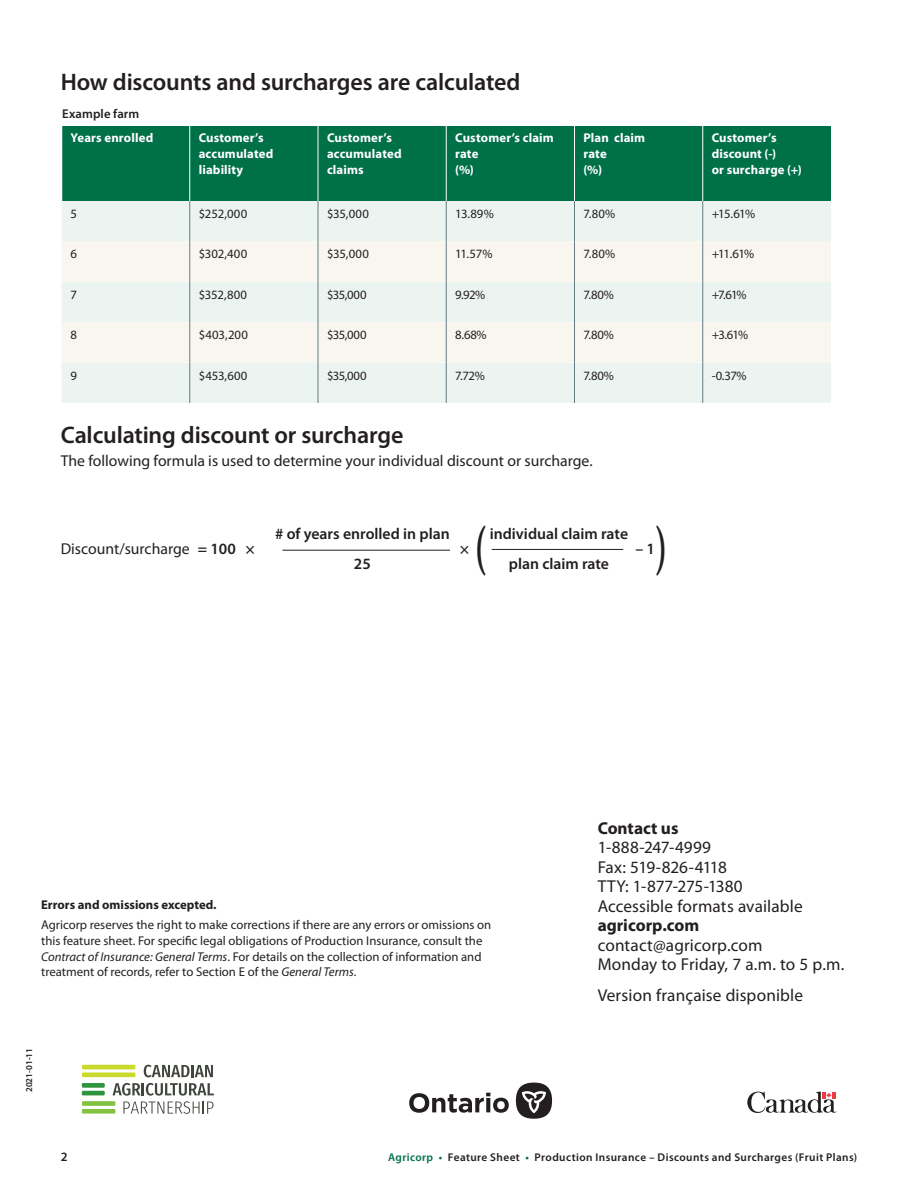
<style>
.page{position:relative;width:918px;height:1188px;background:#fff}
.page>*{position:absolute;margin:0;border:0;box-sizing:border-box;transform-origin:0 0}
.Body_Copy_with{font:700 57px "Minion Pro";color:#231f20;scale:.6 1}
.t1{font:600 24px "Myriad Pro";letter-spacing:-.01em;color:#231f20}
.t2{font:17.25px "Myriad Pro";letter-spacing:.005em;color:#231f20}
.t3{font:700 17.25px "Myriad Pro";color:#231f20}
.t4{font:17.25px "Myriad Pro";letter-spacing:-.04em;color:#231f20}
.Body_Copy_with-2{font:15.75px "Myriad Pro";color:#231f20}
.Body_Copy_with-3{font:600 15.75px "Myriad Pro";color:#231f20}
.Body_Copy_with-4{font:italic 600 15.75px "Myriad Pro";color:#231f20}
.Body_Copy{font:12.75px/15.8px "Myriad Pro";color:#231f20}
.B1{font:12.75px "Myriad Pro";letter-spacing:-.01em;color:#231f20}
.B1-2{font:700 12.75px/15.8px "Myriad Pro";letter-spacing:.01em;color:#fff}
.Body_Copy-2{font:700 12.75px "Myriad Pro";color:#231f20}
.B1-3{font:600 12.75px "Myriad Pro";letter-spacing:.01em;color:#231f20}
.t5{font:600 11.25px "Myriad Pro";letter-spacing:.035em;color:#231f20}
.t6{font:600 9px "Myriad Pro";color:#231f20}
.s1{font-style:italic}
.s2{color:#007049}
</style>
<div class="page">
<div style="left:62px;top:126px;width:769px;height:75px;background:#007049"></div>
<div style="left:62px;top:201px;width:769px;height:202px;background:#ebf4f1"></div>
<svg style="left:62px;top:241px;width:769px;height:122px;fill:#f8f6ef"></svg>
<hr style="left:446px;top:126px;width:1px;height:75px;background:#fff">
<hr style="left:189px;top:201px;width:1px;height:40px;background:#657b80">
<hr style="left:318px;top:201px;width:1px;height:40px;background:#657b80">
<hr style="left:446px;top:201px;width:1px;height:40px;background:#657b80">
<hr style="left:574px;top:201px;width:1px;height:40px;background:#657b80">
<hr style="left:702px;top:201px;width:1px;height:40px;background:#657b80">
<hr style="left:189px;top:241px;width:1px;height:41px;background:#657b80">
<hr style="left:318px;top:241px;width:1px;height:41px;background:#657b80">
<hr style="left:446px;top:241px;width:1px;height:41px;background:#657b80">
<hr style="left:574px;top:241px;width:1px;height:41px;background:#657b80">
<hr style="left:702px;top:241px;width:1px;height:41px;background:#657b80">
<hr style="left:189px;top:282px;width:1px;height:40px;background:#657b80">
<hr style="left:318px;top:282px;width:1px;height:40px;background:#657b80">
<hr style="left:446px;top:282px;width:1px;height:40px;background:#657b80">
<hr style="left:574px;top:282px;width:1px;height:40px;background:#657b80">
<hr style="left:702px;top:282px;width:1px;height:40px;background:#657b80">
<hr style="left:189px;top:322px;width:1px;height:41px;background:#657b80">
<hr style="left:318px;top:322px;width:1px;height:41px;background:#657b80">
<hr style="left:446px;top:322px;width:1px;height:41px;background:#657b80">
<hr style="left:574px;top:322px;width:1px;height:41px;background:#657b80">
<hr style="left:702px;top:322px;width:1px;height:41px;background:#657b80">
<hr style="left:189px;top:363px;width:1px;height:40px;background:#657b80">
<hr style="left:318px;top:363px;width:1px;height:40px;background:#657b80">
<hr style="left:446px;top:363px;width:1px;height:40px;background:#657b80">
<hr style="left:574px;top:363px;width:1px;height:40px;background:#657b80">
<hr style="left:702px;top:363px;width:1px;height:40px;background:#657b80">
<hr style="left:318px;top:126px;width:1px;height:75px;background:#fff">
<hr style="left:189px;top:126px;width:1px;height:75px;background:#fff">
<hr style="left:574px;top:126px;width:1px;height:75px;background:#fff">
<hr style="left:702px;top:126px;width:1px;height:75px;background:#fff">
<hr style="left:282px;top:550px;width:168px;height:1px;background:#231f20">
<hr style="left:492px;top:549px;width:131px;height:1px;background:#231f20">
<div style="left:82px;top:1109px;width:33px;height:5px;background:#82c240"></div>
<div style="left:82px;top:1101px;width:33px;height:5px;background:#82c240"></div>
<div style="left:82px;top:1072px;width:53px;height:5px;background:#c9d92e"></div>
<hr style="left:82px;top:1065px;width:53px;height:4px;background:#c9d92e">
<hr style="left:82px;top:1091px;width:23px;height:4px;background:#2e943d">
<div style="left:82px;top:1083px;width:23px;height:5px;background:#2e943d"></div>
<svg style="left:144px;top:1065px;width:69px;height:12px"></svg>
<svg style="left:113px;top:1083px;width:101px;height:31px"></svg>
<svg style="left:747px;top:1091px;width:90px;height:22px"></svg>
<svg style="left:409px;top:1093px;width:100px;height:20px"></svg>
<div style="left:516px;top:1083px;width:36px;height:36px;background:#231f20;border-radius:50%"></div>
<svg style="left:522px;top:1091px;width:24px;height:22px"></svg>
<h2 class="t1" style="left:61px;top:67px;width:461px">How discounts and surcharges are calculated</h2>
<p class="B1-3" style="left:62px;top:105px;width:79px">Example farm</p>
<p class="B1-2" style="left:70px;top:130px;width:84px">Years enrolled</p>
<p class="B1-2" style="left:199px;top:130px;width:76px">Customer’s accumulated liability</p>
<p class="B1-2" style="left:327px;top:130px;width:76px">Customer’s accumulated claims</p>
<p class="B1-2" style="left:455px;top:130px;width:100px">Customer’s claim rate<br>(%)</p>
<p class="B1-2" style="left:584px;top:130px;width:63px">Plan claim rate<br>(%)</p>
<p class="B1-2" style="left:712px;top:130px;width:92px">Customer’s discount (-)<br>or surcharge (+)</p>
<p class="B1" style="left:70px;top:206px;width:8px">5</p>
<p class="B1" style="left:199px;top:206px;width:50px">$252,000</p>
<p class="B1" style="left:327px;top:206px;width:43px">$35,000</p>
<p class="B1" style="left:455px;top:206px;width:40px">13.89%</p>
<p class="B1" style="left:584px;top:206px;width:33px">7.80%</p>
<p class="B1" style="left:712px;top:206px;width:45px">+15.61%</p>
<p class="B1" style="left:70px;top:246px;width:8px">6</p>
<p class="B1" style="left:199px;top:246px;width:50px">$302,400</p>
<p class="B1" style="left:327px;top:246px;width:43px">$35,000</p>
<p class="B1" style="left:455px;top:246px;width:39px">11.57%</p>
<p class="B1" style="left:584px;top:246px;width:33px">7.80%</p>
<p class="B1" style="left:712px;top:246px;width:44px">+11.61%</p>
<p class="B1" style="left:70px;top:287px;width:8px">7</p>
<p class="B1" style="left:199px;top:287px;width:50px">$352,800</p>
<p class="B1" style="left:327px;top:287px;width:41px">$35,000</p>
<p class="B1" style="left:455px;top:287px;width:32px">9.92%</p>
<p class="B1" style="left:584px;top:287px;width:32px">7.80%</p>
<p class="B1" style="left:712px;top:287px;width:36px">+7.61%</p>
<p class="B1" style="left:70px;top:327px;width:8px">8</p>
<p class="B1" style="left:199px;top:327px;width:51px">$403,200</p>
<p class="B1" style="left:327px;top:327px;width:41px">$35,000</p>
<p class="B1" style="left:455px;top:327px;width:33px">8.68%</p>
<p class="B1" style="left:584px;top:327px;width:32px">7.80%</p>
<p class="B1" style="left:712px;top:327px;width:38px">+3.61%</p>
<p class="B1" style="left:70px;top:367px;width:8px">9</p>
<p class="B1" style="left:199px;top:367px;width:50px">$453,600</p>
<p class="B1" style="left:327px;top:367px;width:41px">$35,000</p>
<p class="B1" style="left:455px;top:367px;width:31px">7.72%</p>
<p class="B1" style="left:584px;top:367px;width:32px">7.80%</p>
<p class="B1" style="left:712px;top:367px;width:36px">-0.37%</p>
<h2 class="t1" style="left:61px;top:420px;width:344px">Calculating discount or surcharge</h2>
<p class="Body_Copy_with-2" style="left:61px;top:451px;width:533px">The following formula is used to determine your individual discount or surcharge.</p>
<p class="Body_Copy_with-2" style="left:61px;top:539px;width:131px">Discount/surcharge</p>
<p class="Body_Copy_with-3" style="left:198px;top:539px;width:59px">= 100 <span class="s1">×</span></p>
<p class="Body_Copy_with" style="left:475px;top:508px;width:22px">(</p>
<p class="Body_Copy_with-3" style="left:490px;top:524px;width:140px">individual claim rate</p>
<p class="Body_Copy_with-3" style="left:275px;top:524px;width:176px"># of years enrolled in plan</p>
<p class="Body_Copy_with-4" style="left:460px;top:539px;width:11px">×</p>
<p class="Body_Copy_with-3" style="left:354px;top:553px;width:18px">25</p>
<p class="Body_Copy_with-3" style="left:509px;top:553px;width:102px">plan claim rate</p>
<p class="Body_Copy_with" style="left:655px;top:508px;width:22px">)</p>
<p class="Body_Copy_with-3" style="left:635px;top:539px;width:21px">– 1</p>
<p class="Body_Copy-2" style="left:41px;top:897px;width:177px">Errors and omissions excepted.</p>
<p class="Body_Copy" style="left:41px;top:917px;width:452px">Agricorp reserves the right to make corrections if there are any errors or omissions on this feature sheet. For specific legal obligations of Production Insurance, consult the <span class="s1">Contract of Insurance: General Terms</span>. For details on the collection of information and treatment of records, refer to Section E of the <span class="s1">General Terms</span>.</p>
<p class="t6" style="left:24px;top:1092px;width:46px;rotate:-90deg">2021-01-11</p>
<p class="t3" style="left:598px;top:817px;width:82px">Contact us</p>
<p class="t2" style="left:598px;top:837px;width:115px">1-888-247-4999</p>
<p class="t4" style="left:598px;top:856px;width:131px">Fax: 519-826-4118</p>
<p class="t2" style="left:598px;top:876px;width:147px">TTY: 1-877-275-1380</p>
<p class="t2" style="left:598px;top:895px;width:207px">Accessible formats available</p>
<p class="t3" style="left:598px;top:914px;width:103px">agricorp.com</p>
<p class="t2" style="left:598px;top:934px;width:166px">contact@agricorp.com</p>
<p class="t2" style="left:598px;top:954px;width:248px">Monday to Friday, 7 a.m. to 5 p.m.</p>
<p class="t2" style="left:598px;top:985px;width:207px">Version française disponible</p>
<p class="B1-3" style="left:61px;top:1149px;width:8px">2</p>
<p class="t5" style="left:388px;top:1150px;width:471px"><span class="s2">Agricorp •</span> Feature Sheet <span class="s2">•</span> Production Insurance – Discounts and Surcharges (Fruit Plans)</p>
</div>
